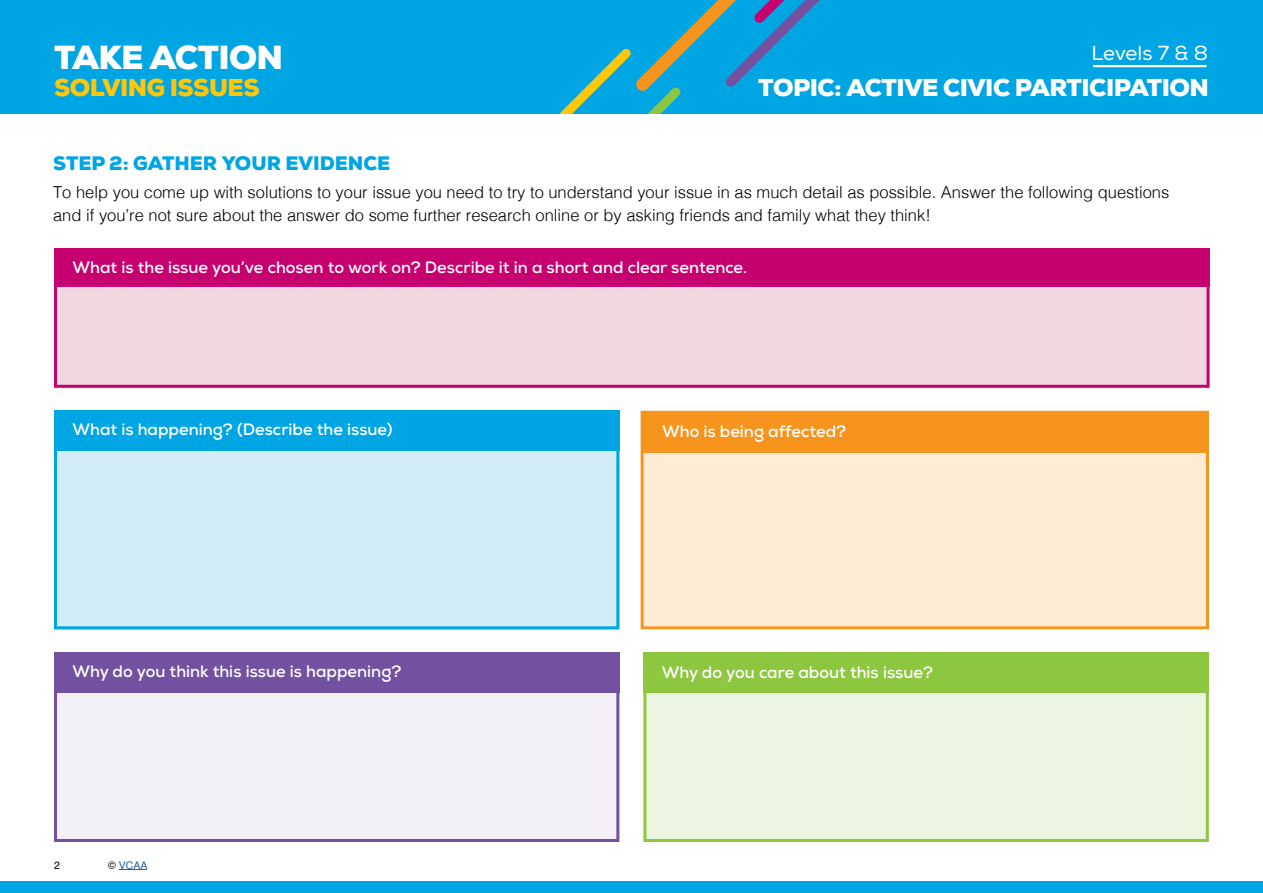
<style>
.page{position:relative;width:1263px;height:893px;background:#fff}
.page>*{position:absolute;margin:0;border:0;box-sizing:border-box;transform-origin:0 0}
.t1{font:900 33.3px "Nexa";letter-spacing:-.02em;color:#fff}
.t2{font:900 24.3px "Nexa";letter-spacing:-.02em;color:#fff}
.t3{font:900 24.3px "Nexa";letter-spacing:-.02em;color:#ffc709}
.t4{font:20.25px "Nexa";letter-spacing:-.01em;color:#fff}
.t5{font:900 19.5px "Nexa";color:#00a5e3}
.t6{font:300 16.5px/22.4px "Helvetica";color:#000}
.t7{font:700 16.5px "Nexa";color:#fff}
.t8{font:10.5px "Helvetica";color:#215e9e}
.t9{font:10.5px "Helvetica";color:#000}
.s1{color:#000}
</style>
<div class="page">
<svg style="left:119px;top:869px;width:28px;height:1px"></svg>
<div style="left:643px;top:652px;width:566px;height:190px;background:#ebf4de;border:3px solid #8dc63f"></div>
<div style="left:641px;top:411px;width:568px;height:218px;background:#ffebd6;border:3px solid #f7941e"></div>
<div style="left:54px;top:248px;width:1155px;height:140px;background:#f3d7e0;border:3px solid #c6006f"></div>
<div style="left:0;top:881px;width:1263px;height:12px;background:#00a5e3"></div>
<div style="left:54px;top:693px;width:565px;height:149px;background:#f3f0f8"></div>
<div style="left:54px;top:411px;width:565px;height:40px;background:#00a5e3"></div>
<div style="left:642px;top:412px;width:565px;height:41px;background:#f7941e"></div>
<div style="left:54px;top:652px;width:565px;height:41px;background:#7251a1"></div>
<div style="left:643px;top:652px;width:566px;height:41px;background:#8dc63f"></div>
<div style="left:54px;top:451px;width:565px;height:178px;background:#d2ecf9"></div>
<div style="left:54px;top:411px;width:565px;height:218px;border:3px solid #00a5e3"></div>
<div style="left:54px;top:652px;width:565px;height:190px;border:3px solid #7251a1"></div>
<div style="left:54px;top:248px;width:1155px;height:39px;background:#c6006f"></div>
<div style="left:0;top:0;width:1263px;height:113px;background:#00a5e3"></div>
<hr style="left:1093px;top:65px;width:113px;height:2px;background:#fff">
<svg style="left:560px;top:0;width:260px;height:113px"></svg>
<h1 class="t1" style="left:54px;top:36px;width:231px">TAKE ACTION</h1>
<h2 class="t3" style="left:54px;top:72px;width:207px">SOLVING ISSUES</h2>
<h2 class="t2" style="left:758px;top:72px;width:452px">TOPIC: ACTIVE CIVIC PARTICIPATION</h2>
<p class="t4" style="left:1091px;top:40px;width:118px">Levels 7 &amp; 8</p>
<p class="t5" style="left:53px;top:151px;width:339px">STEP 2: GATHER YOUR EVIDENCE</p>
<p class="t6" style="left:53px;top:180px;width:1118px">To help you come up with solutions to your issue you need to try to understand your issue in as much detail as possible. Answer the following questions and if you’re not sure about the answer do some further research online or by asking friends and family what they think!</p>
<p class="t7" style="left:72px;top:257px;width:676px">What is the issue you’ve chosen to work on? Describe it in a short and clear sentence.</p>
<p class="t7" style="left:72px;top:419px;width:322px">What is happening? (Describe the issue)</p>
<p class="t7" style="left:662px;top:421px;width:186px">Who is being affected?</p>
<p class="t7" style="left:72px;top:660px;width:331px">Why do you think this issue is happening?</p>
<p class="t7" style="left:662px;top:662px;width:273px">Why do you care about this issue?</p>
<p class="t9" style="left:54px;top:857px;width:7px">2</p>
<p class="t8" style="left:108px;top:857px;width:41px"><span class="s1">©</span> VCAA</p>
</div>
